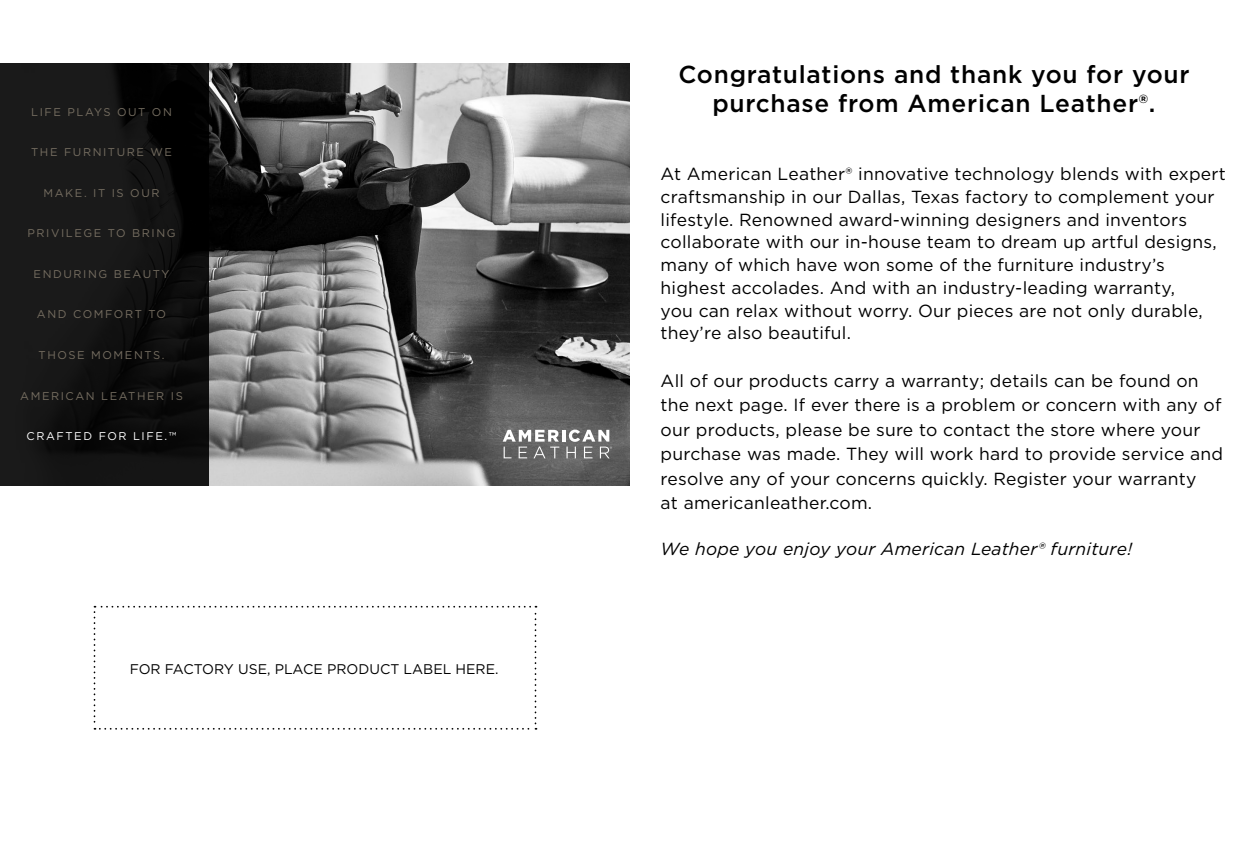
<style>
.page{position:relative;width:1260px;height:851px;background:#fff}
.page>*{position:absolute;margin:0;border:0;box-sizing:border-box;transform-origin:0 0}
.t1{font:500 24.5px/29.4px "Gotham";letter-spacing:.03em;color:#000;text-align:center}
.t2{font:17.5px/22.8px "Gotham";letter-spacing:.015em;color:#000}
.t3{font:italic 17.5px "Gotham";letter-spacing:.015em;color:#000}
.t4{font:14px "Gotham";color:#000}
.t5{font:11.2px "Gotham";letter-spacing:.14em;color:#766e61}
.t6{font:11.2px "Gotham";letter-spacing:.14em;color:#fff}
</style>
<div class="page">
<svg style="left:94px;top:606px;width:443px;height:123px"></svg>
<img style="left:209px;top:63px;width:421px;height:422px">
<div style="left:0;top:63px;width:209px;height:422px;background:linear-gradient(to right,#1d1d1d,#070707)"></div>
<svg style="left:503px;top:429px;width:109px;height:29px"></svg>
<p class="t5" style="left:31px;top:105px;width:142px">LIFE PLAYS OUT ON</p>
<p class="t5" style="left:31px;top:145px;width:142px">THE FURNITURE WE</p>
<p class="t5" style="left:44px;top:186px;width:118px">MAKE. IT IS OUR</p>
<p class="t5" style="left:28px;top:226px;width:150px">PRIVILEGE TO BRING</p>
<p class="t5" style="left:34px;top:267px;width:137px">ENDURING BEAUTY</p>
<p class="t5" style="left:37px;top:307px;width:131px">AND COMFORT TO</p>
<p class="t5" style="left:39px;top:348px;width:128px">THOSE MOMENTS.</p>
<p class="t5" style="left:20px;top:388px;width:164px">AMERICAN LEATHER IS</p>
<p class="t6" style="left:27px;top:429px;width:151px">CRAFTED FOR LIFE.™</p>
<p class="t4" style="left:130px;top:660px;width:370px">FOR FACTORY USE, PLACE PRODUCT LABEL HERE.</p>
<h1 class="t1" style="left:678px;top:59px;width:513px">Congratulations and thank you for your purchase from American Leather®.</h1>
<p class="t2" style="left:661px;top:162px;width:567px">At American Leather® innovative technology blends with expert craftsmanship in our Dallas, Texas factory to complement your lifestyle. Renowned award-winning designers and inventors collaborate with our in-house team to dream up artful designs, many of which have won some of the furniture industry’s highest accolades. And with an industry-leading warranty,<br>you can relax without worry. Our pieces are not only durable, they’re also beautiful.</p>
<p class="t2" style="left:661px;top:368px;width:564px;line-height:24.5px">All of our products carry a warranty; details can be found on the next page. If ever there is a problem or concern with any of our products, please be sure to contact the store where your purchase was made. They will work hard to provide service and resolve any of your concerns quickly. Register your warranty<br>at americanleather.com.</p>
<p class="t3" style="left:661px;top:537px;width:473px">We hope you enjoy your American Leather® furniture!</p>
</div>
